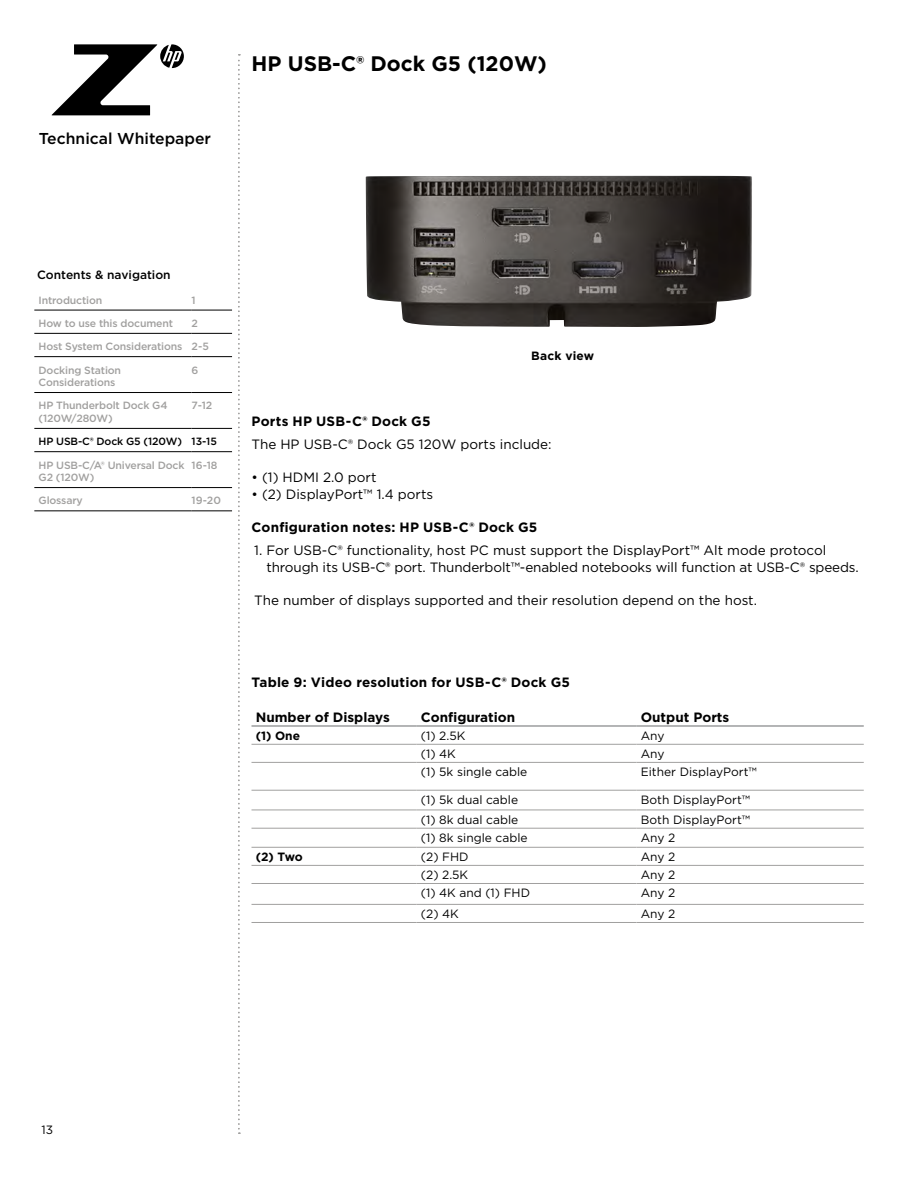
<style>
.page{position:relative;width:918px;height:1188px;background:#fff}
.page>*{position:absolute;margin:0;border:0;box-sizing:border-box;transform-origin:0 0}
.t1{font:700 21px "Gotham";color:#000}
.t2{font:500 15.75px "Gotham";color:#000}
.t3{font:13.5px/16.5px "Gotham";color:#000}
.t4{font:700 13.5px "Gotham";letter-spacing:.01em;color:#000}
.t5{font:12px "Gotham";color:#000}
.t6{font:700 12px "Gotham";letter-spacing:.005em;color:#000}
.t7{font:500 12px "Gotham";color:#000}
.t8{font:500 10.5px/12.6px "Gotham";letter-spacing:-.015em;color:#a1a09f}
.t9{font:500 10.5px "Gotham";letter-spacing:-.015em;color:#000}
</style>
<div class="page">
<svg style="left:238px;top:54px;width:2px;height:1080px"></svg>
<img style="left:366px;top:176px;width:386px;height:151px">
<hr style="left:252px;top:744px;width:165px;height:1px;background:#a1a09f">
<hr style="left:417px;top:744px;width:220px;height:1px;background:#a1a09f">
<hr style="left:637px;top:744px;width:227px;height:1px;background:#a1a09f">
<hr style="left:252px;top:762px;width:165px;height:1px;background:#a1a09f">
<hr style="left:417px;top:762px;width:220px;height:1px;background:#a1a09f">
<hr style="left:637px;top:762px;width:227px;height:1px;background:#a1a09f">
<hr style="left:252px;top:790px;width:165px;height:1px;background:#a1a09f">
<hr style="left:417px;top:790px;width:220px;height:1px;background:#a1a09f">
<hr style="left:637px;top:790px;width:227px;height:1px;background:#a1a09f">
<hr style="left:252px;top:810px;width:165px;height:1px;background:#a1a09f">
<hr style="left:417px;top:810px;width:220px;height:1px;background:#a1a09f">
<hr style="left:637px;top:810px;width:227px;height:1px;background:#a1a09f">
<hr style="left:252px;top:828px;width:165px;height:1px;background:#a1a09f">
<hr style="left:417px;top:828px;width:220px;height:1px;background:#a1a09f">
<hr style="left:637px;top:828px;width:227px;height:1px;background:#a1a09f">
<hr style="left:252px;top:847px;width:165px;height:1px;background:#a1a09f">
<hr style="left:417px;top:847px;width:220px;height:1px;background:#a1a09f">
<hr style="left:637px;top:847px;width:227px;height:1px;background:#a1a09f">
<hr style="left:252px;top:865px;width:165px;height:1px;background:#a1a09f">
<hr style="left:417px;top:865px;width:220px;height:1px;background:#a1a09f">
<hr style="left:637px;top:865px;width:227px;height:1px;background:#a1a09f">
<hr style="left:252px;top:883px;width:165px;height:1px;background:#a1a09f">
<hr style="left:417px;top:883px;width:220px;height:1px;background:#a1a09f">
<hr style="left:637px;top:883px;width:227px;height:1px;background:#a1a09f">
<hr style="left:252px;top:904px;width:165px;height:1px;background:#a1a09f">
<hr style="left:417px;top:904px;width:220px;height:1px;background:#a1a09f">
<hr style="left:637px;top:904px;width:227px;height:1px;background:#a1a09f">
<hr style="left:252px;top:922px;width:165px;height:1px;background:#a1a09f">
<hr style="left:417px;top:922px;width:220px;height:1px;background:#a1a09f">
<hr style="left:637px;top:922px;width:227px;height:1px;background:#a1a09f">
<hr style="left:252px;top:726px;width:165px;height:1px;background:#6a6d6e">
<hr style="left:417px;top:726px;width:220px;height:1px;background:#6a6d6e">
<hr style="left:637px;top:726px;width:227px;height:1px;background:#6a6d6e">
<svg style="left:52px;top:44px;width:132px;height:71px"></svg>
<hr style="left:34px;top:310px;width:158px;height:1px;background:#000">
<hr style="left:34px;top:333px;width:158px;height:1px;background:#000">
<hr style="left:34px;top:356px;width:158px;height:1px;background:#000">
<hr style="left:34px;top:392px;width:158px;height:1px;background:#000">
<hr style="left:34px;top:428px;width:158px;height:1px;background:#000">
<hr style="left:34px;top:451px;width:158px;height:1px;background:#000">
<hr style="left:34px;top:487px;width:158px;height:1px;background:#000">
<hr style="left:34px;top:511px;width:158px;height:1px;background:#000">
<hr style="left:192px;top:310px;width:40px;height:1px;background:#000">
<hr style="left:192px;top:333px;width:40px;height:1px;background:#000">
<hr style="left:192px;top:392px;width:40px;height:1px;background:#000">
<hr style="left:192px;top:451px;width:40px;height:1px;background:#000">
<hr style="left:192px;top:487px;width:40px;height:1px;background:#000">
<hr style="left:192px;top:511px;width:40px;height:1px;background:#000">
<hr style="left:192px;top:356px;width:40px;height:1px;background:#000">
<hr style="left:192px;top:428px;width:40px;height:1px;background:#000">
<p class="t2" style="left:39px;top:128px;width:174px">Technical Whitepaper</p>
<h1 class="t1" style="left:252px;top:49px;width:297px">HP USB-C® Dock G5 (120W)</h1>
<p class="t7" style="left:37px;top:267px;width:135px">Contents &amp; navigation</p>
<p class="t8" style="left:39px;top:294px;width:65px">Introduction</p>
<p class="t8" style="left:192px;top:294px;width:6px">1</p>
<p class="t8" style="left:39px;top:317px;width:136px">How to use this document</p>
<p class="t8" style="left:192px;top:317px;width:8px">2</p>
<p class="t8" style="left:39px;top:340px;width:172px">Host System Considerations 2-5</p>
<p class="t8" style="left:39px;top:363px;width:84px">Docking Station<br>Considerations</p>
<p class="t8" style="left:192px;top:363px;width:8px">6</p>
<p class="t8" style="left:39px;top:399px;width:130px">HP Thunderbolt Dock G4 (120W/280W)</p>
<p class="t8" style="left:192px;top:399px;width:22px">7-12</p>
<p class="t9" style="left:39px;top:435px;width:180px">HP USB-C® Dock G5 (120W) 13-15</p>
<p class="t8" style="left:39px;top:458px;width:147px">HP USB-C/A® Universal Dock<br>G2 (120W)</p>
<p class="t8" style="left:192px;top:458px;width:27px">16-18</p>
<p class="t8" style="left:39px;top:494px;width:46px">Glossary</p>
<p class="t8" style="left:192px;top:494px;width:31px">19-20</p>
<p class="t6" style="left:531px;top:347px;width:64px">Back view</p>
<p class="t4" style="left:252px;top:412px;width:181px">Ports HP USB-C® Dock G5</p>
<p class="t3" style="left:252px;top:436px;width:302px">The HP USB-C® Dock G5 120W ports include:</p>
<p class="t3" style="left:252px;top:469px;width:127px">• (1) HDMI 2.0 port</p>
<p class="t3" style="left:252px;top:486px;width:183px">• (2) DisplayPort™ 1.4 ports</p>
<p class="t4" style="left:252px;top:518px;width:287px">Configuration notes: HP USB-C® Dock G5</p>
<p class="t3" style="left:266px;top:542px;width:594px;text-indent:-12px">1. For USB-C® functionality, host PC must support the DisplayPort™ Alt mode protocol through its USB-C® port. Thunderbolt™-enabled notebooks will function at USB-C® speeds.</p>
<p class="t3" style="left:254px;top:591px;width:504px">The number of displays supported and their resolution depend on the host.</p>
<p class="t4" style="left:252px;top:673px;width:320px">Table 9: Video resolution for USB-C® Dock G5</p>
<p class="t4" style="left:256px;top:708px;width:136px">Number of Displays</p>
<p class="t4" style="left:421px;top:708px;width:96px">Configuration</p>
<p class="t4" style="left:641px;top:708px;width:90px">Output Ports</p>
<p class="t6" style="left:256px;top:728px;width:46px">(1) One</p>
<p class="t5" style="left:421px;top:728px;width:46px">(1) 2.5K</p>
<p class="t5" style="left:641px;top:728px;width:25px">Any</p>
<p class="t5" style="left:421px;top:746px;width:36px">(1) 4K</p>
<p class="t5" style="left:641px;top:746px;width:25px">Any</p>
<p class="t5" style="left:421px;top:764px;width:108px">(1) 5k single cable</p>
<p class="t5" style="left:641px;top:764px;width:118px">Either DisplayPort™</p>
<p class="t5" style="left:421px;top:792px;width:99px">(1) 5k dual cable</p>
<p class="t5" style="left:641px;top:792px;width:111px">Both DisplayPort™</p>
<p class="t5" style="left:421px;top:812px;width:99px">(1) 8k dual cable</p>
<p class="t5" style="left:641px;top:812px;width:111px">Both DisplayPort™</p>
<p class="t5" style="left:421px;top:830px;width:108px">(1) 8k single cable</p>
<p class="t5" style="left:641px;top:830px;width:36px">Any 2</p>
<p class="t6" style="left:256px;top:849px;width:49px">(2) Two</p>
<p class="t5" style="left:421px;top:849px;width:49px">(2) FHD</p>
<p class="t5" style="left:641px;top:849px;width:36px">Any 2</p>
<p class="t5" style="left:421px;top:867px;width:49px">(2) 2.5K</p>
<p class="t5" style="left:641px;top:867px;width:36px">Any 2</p>
<p class="t5" style="left:421px;top:885px;width:111px">(1) 4K and (1) FHD</p>
<p class="t5" style="left:641px;top:885px;width:36px">Any 2</p>
<p class="t5" style="left:421px;top:906px;width:39px">(2) 4K</p>
<p class="t5" style="left:641px;top:906px;width:36px">Any 2</p>
<p class="t5" style="left:41px;top:1122px;width:13px">13</p>
</div>
